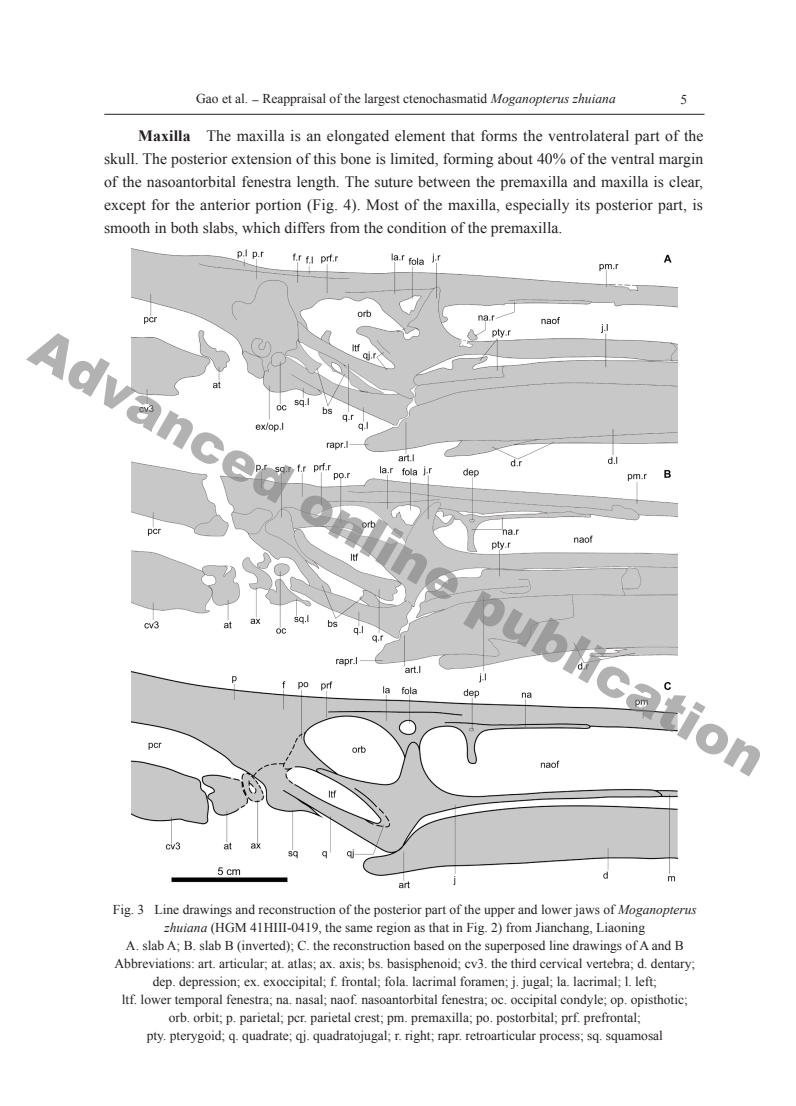
<style>
.page{position:relative;width:796px;height:1106px;background:#fff}
.page>*{position:absolute;margin:0;border:0;box-sizing:border-box;transform-origin:0 0}
.t1{font:900 54px "Arial";color:rgb(128 128 128/.6)}
.英文正文{font:15.75px/23px "Times New Roman";color:#231f20;text-align:justify}
.图注{font:13.5px/18px "Times New Roman";color:#231f20;text-align:center}
.s1{font-family:"FZSSJW GB1 0"}
.s2{font-style:italic}
.s3{font-weight:700}
</style>
<div class="page">
<hr style="left:104px;top:114px;width:600px;height:1px;background:#231f20">
<img style="left:131px;top:248px;width:545px;height:641px">
<p class="图注" style="left:196px;top:90px;width:421px">Gao et al. <span class="s1">-</span> Reappraisal of the largest ctenochasmatid <span class="s2">Moganopterus zhuiana</span></p>
<p class="图注" style="left:680px;top:91px;width:8px">5</p>
<p class="英文正文" style="left:104px;top:124px;width:600px;text-indent:34px"><span class="s3">Maxilla</span> The maxilla is an elongated element that forms the ventrolateral part of the skull. The posterior extension of this bone is limited, forming about 40% of the ventral margin of the nasoantorbital fenestra length. The suture between the premaxilla and maxilla is clear, except for the anterior portion (Fig. 4). Most of the maxilla, especially its posterior part, is smooth in both slabs, which differs from the condition of the premaxilla.</p>
<h1 class="t1" style="left:55px;top:309px;width:839px;rotate:30deg">Advanced online publication</h1>
<p class="图注" style="left:113px;top:900px;width:585px">Fig. 3 Line drawings and reconstruction of the posterior part of the upper and lower jaws of <span class="s2">Moganopterus zhuiana</span> (HGM 41HIII-0419, the same region as that in Fig. 2) from Jianchang, Liaoning</p>
<p class="图注" style="left:126px;top:936px;width:559px">A. slab A; B. slab B (inverted); C. the reconstruction based on the superposed line drawings of A and B</p>
<p class="图注" style="left:114px;top:954px;width:582px">Abbreviations: art. articular; at. atlas; ax. axis; bs. basisphenoid; cv3. the third cervical vertebra; d. dentary; dep. depression; ex. exoccipital; f. frontal; fola. lacrimal foramen; j. jugal; la. lacrimal; l. left;</p>
<p class="图注" style="left:122px;top:990px;width:567px">ltf. lower temporal fenestra; na. nasal; naof. nasoantorbital fenestra; oc. occipital condyle; op. opisthotic;</p>
<p class="图注" style="left:169px;top:1008px;width:473px">orb. orbit; p. parietal; pcr. parietal crest; pm. premaxilla; po. postorbital; prf. prefrontal;</p>
<p class="图注" style="left:147px;top:1026px;width:517px">pty. pterygoid; q. quadrate; qj. quadratojugal; r. right; rapr. retroarticular process; sq. squamosal</p>
</div>
